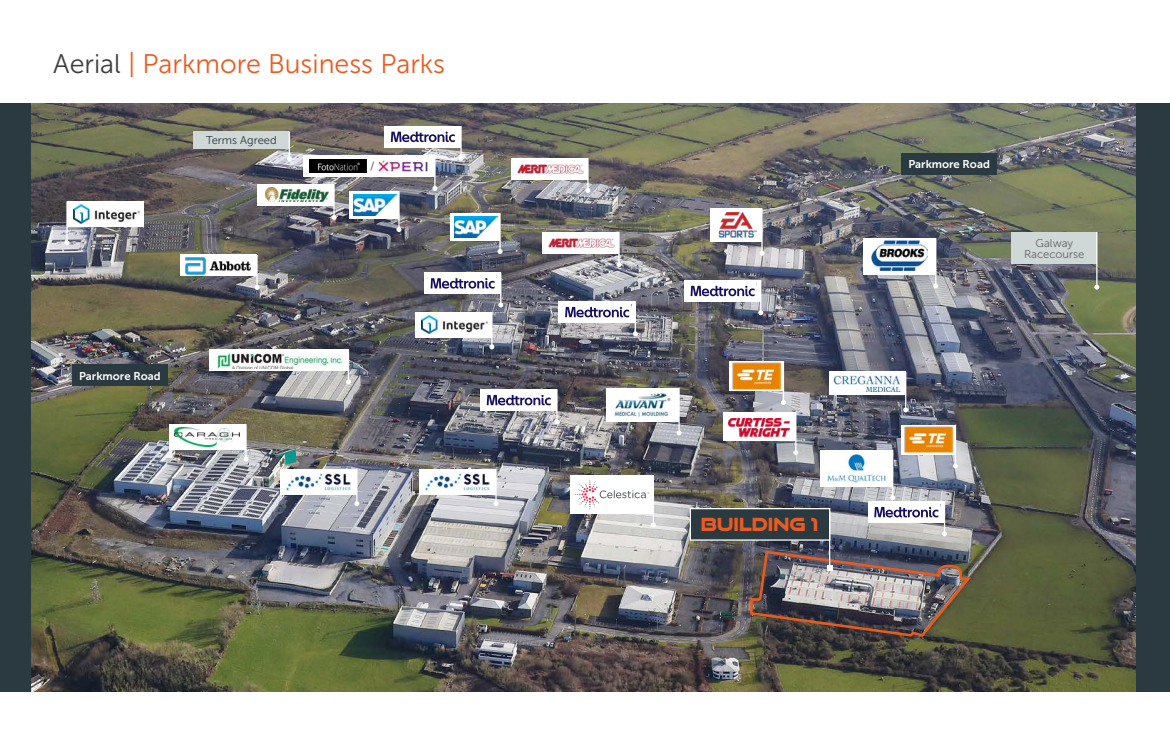
<style>
.page{position:relative;width:1170px;height:745px;background:#fff}
.page>*{position:absolute;margin:0;border:0;box-sizing:border-box;transform-origin:0 0}
.t1{font:26.75px "Museo Sans 300";color:#eb5b20}
.t2{font:18.12px "Good Times Hv";color:#eb5b20}
.t3{font:11.25px "Museo Sans 700";color:#fff}
.t4{font:11.25px/11.2px "Museo Sans 300";color:#646363;text-align:center}
.t5{font:11.25px "Museo Sans 300";color:#2b3940}
.s1{color:#403e3d}
</style>
<div class="page">
<div style="left:0;top:103px;width:57px;height:588px;background:#2b3940"></div>
<div style="left:1113px;top:103px;width:56px;height:588px;background:#2b3940"></div>
<img style="left:32px;top:103px;width:1103px;height:588px">
<div style="left:72px;top:364px;width:96px;height:22px;background:#2b3940"></div>
<div style="left:901px;top:153px;width:95px;height:21px;background:#2b3940"></div>
<div style="left:193px;top:131px;width:96px;height:18px;background:#d0d7d7"></div>
<svg style="left:287px;top:131px;width:5px;height:30px"></svg>
<div style="left:1011px;top:232px;width:85px;height:32px;background:#d0d7d7"></div>
<hr style="left:1096px;top:232px;width:1px;height:55px;background:#fff">
<svg style="left:1094px;top:284px;width:5px;height:5px"></svg>
<div style="left:689px;top:507px;width:141px;height:33px;background:#2b3940;border:1px solid #fff"></div>
<hr style="left:829px;top:511px;width:1px;height:57px;background:#fff">
<img style="left:748px;top:549px;width:225px;height:89px">
<div style="left:863px;top:238px;width:72px;height:36px;background:#fff"></div>
<hr style="left:935px;top:238px;width:1px;height:48px;background:#fff">
<svg style="left:933px;top:283px;width:5px;height:5px"></svg>
<img style="left:871px;top:241px;width:56px;height:30px">
<div style="left:710px;top:208px;width:52px;height:34px;background:#fff"></div>
<hr style="left:761px;top:208px;width:1px;height:45px;background:#fff">
<svg style="left:759px;top:250px;width:5px;height:5px"></svg>
<img style="left:718px;top:212px;width:38px;height:26px">
<div style="left:867px;top:501px;width:77px;height:21px;background:#fff"></div>
<hr style="left:943px;top:501px;width:2px;height:32px;background:#fff">
<svg style="left:941px;top:531px;width:5px;height:5px"></svg>
<svg style="left:874px;top:506px;width:64px;height:11px"></svg>
<div style="left:683px;top:280px;width:77px;height:21px;background:#fff"></div>
<hr style="left:760px;top:280px;width:1px;height:32px;background:#fff">
<svg style="left:758px;top:310px;width:5px;height:5px"></svg>
<svg style="left:690px;top:285px;width:64px;height:11px"></svg>
<div style="left:558px;top:301px;width:77px;height:21px;background:#fff"></div>
<hr style="left:634px;top:301px;width:2px;height:32px;background:#fff">
<svg style="left:632px;top:331px;width:5px;height:5px"></svg>
<svg style="left:565px;top:306px;width:64px;height:11px"></svg>
<div style="left:542px;top:232px;width:77px;height:21px;background:#fff"></div>
<hr style="left:618px;top:232px;width:1px;height:32px;background:#fff">
<svg style="left:616px;top:262px;width:5px;height:5px"></svg>
<img style="left:548px;top:238px;width:66px;height:13px">
<div style="left:257px;top:185px;width:77px;height:21px;background:#fff"></div>
<hr style="left:333px;top:185px;width:1px;height:32px;background:#fff">
<svg style="left:331px;top:215px;width:5px;height:5px"></svg>
<img style="left:265px;top:187px;width:63px;height:14px">
<div style="left:511px;top:158px;width:77px;height:21px;background:#fff"></div>
<hr style="left:587px;top:158px;width:1px;height:32px;background:#fff">
<svg style="left:585px;top:188px;width:5px;height:5px"></svg>
<img style="left:517px;top:164px;width:66px;height:13px">
<div style="left:424px;top:272px;width:76px;height:21px;background:#fff"></div>
<hr style="left:500px;top:272px;width:1px;height:33px;background:#fff">
<svg style="left:498px;top:302px;width:5px;height:5px"></svg>
<svg style="left:430px;top:278px;width:64px;height:10px"></svg>
<div style="left:384px;top:126px;width:77px;height:21px;background:#fff"></div>
<hr style="left:460px;top:126px;width:1px;height:32px;background:#fff">
<svg style="left:458px;top:156px;width:5px;height:5px"></svg>
<svg style="left:391px;top:131px;width:64px;height:11px"></svg>
<div style="left:480px;top:389px;width:77px;height:21px;background:#fff"></div>
<hr style="left:556px;top:389px;width:1px;height:32px;background:#fff">
<svg style="left:554px;top:419px;width:5px;height:5px"></svg>
<svg style="left:486px;top:394px;width:64px;height:11px"></svg>
<div style="left:209px;top:349px;width:139px;height:21px;background:#fff"></div>
<hr style="left:348px;top:349px;width:1px;height:33px;background:#fff">
<svg style="left:346px;top:379px;width:5px;height:5px"></svg>
<img style="left:217px;top:352px;width:126px;height:16px">
<div style="left:180px;top:255px;width:77px;height:21px;background:#fff"></div>
<hr style="left:256px;top:255px;width:1px;height:32px;background:#fff">
<svg style="left:254px;top:285px;width:5px;height:5px"></svg>
<img style="left:185px;top:257px;width:65px;height:17px">
<div style="left:419px;top:468px;width:77px;height:26px;background:#fff"></div>
<hr style="left:495px;top:468px;width:1px;height:35px;background:#fff">
<svg style="left:493px;top:500px;width:5px;height:5px"></svg>
<img style="left:425px;top:473px;width:64px;height:17px">
<div style="left:280px;top:468px;width:77px;height:26px;background:#fff"></div>
<hr style="left:356px;top:468px;width:1px;height:35px;background:#fff">
<svg style="left:354px;top:500px;width:5px;height:5px"></svg>
<img style="left:286px;top:473px;width:64px;height:17px">
<div style="left:415px;top:312px;width:77px;height:25px;background:#fff"></div>
<hr style="left:491px;top:312px;width:1px;height:34px;background:#fff">
<svg style="left:489px;top:344px;width:5px;height:5px"></svg>
<img style="left:421px;top:315px;width:66px;height:18px">
<div style="left:67px;top:201px;width:77px;height:26px;background:#fff"></div>
<hr style="left:66px;top:201px;width:2px;height:41px;background:#fff">
<svg style="left:64px;top:240px;width:5px;height:5px"></svg>
<img style="left:73px;top:204px;width:67px;height:19px">
<div style="left:169px;top:424px;width:77px;height:25px;background:#fff"></div>
<hr style="left:245px;top:424px;width:1px;height:34px;background:#fff">
<svg style="left:243px;top:456px;width:5px;height:5px"></svg>
<img style="left:174px;top:427px;width:66px;height:19px">
<div style="left:820px;top:449px;width:72px;height:37px;background:#fff"></div>
<hr style="left:892px;top:449px;width:1px;height:48px;background:#fff">
<svg style="left:890px;top:495px;width:5px;height:5px"></svg>
<img style="left:827px;top:452px;width:59px;height:30px">
<svg style="left:900px;top:424px;width:54px;height:30px"></svg>
<hr style="left:954px;top:424px;width:2px;height:41px;background:#fff">
<svg style="left:952px;top:463px;width:5px;height:5px"></svg>
<img style="left:904px;top:426px;width:48px;height:26px">
<svg style="left:728px;top:361px;width:54px;height:30px"></svg>
<hr style="left:782px;top:361px;width:2px;height:41px;background:#fff">
<svg style="left:780px;top:399px;width:5px;height:5px"></svg>
<img style="left:732px;top:362px;width:48px;height:27px">
<div style="left:450px;top:213px;width:50px;height:27px;background:#fff"></div>
<hr style="left:499px;top:213px;width:1px;height:38px;background:#fff">
<svg style="left:497px;top:249px;width:5px;height:5px"></svg>
<img style="left:454px;top:216px;width:43px;height:21px">
<div style="left:349px;top:191px;width:50px;height:27px;background:#fff"></div>
<hr style="left:398px;top:191px;width:1px;height:38px;background:#fff">
<svg style="left:396px;top:227px;width:5px;height:5px"></svg>
<img style="left:353px;top:194px;width:43px;height:21px">
<div style="left:606px;top:387px;width:73px;height:34px;background:#fff"></div>
<hr style="left:678px;top:387px;width:1px;height:45px;background:#fff">
<svg style="left:676px;top:430px;width:5px;height:5px"></svg>
<img style="left:613px;top:391px;width:59px;height:25px">
<div style="left:723px;top:412px;width:72px;height:29px;background:#fff"></div>
<hr style="left:795px;top:411px;width:1px;height:41px;background:#fff">
<svg style="left:793px;top:449px;width:5px;height:5px"></svg>
<img style="left:728px;top:418px;width:61px;height:18px">
<div style="left:828px;top:371px;width:77px;height:24px;background:#fff"></div>
<hr style="left:905px;top:371px;width:1px;height:38px;background:#fff">
<svg style="left:903px;top:407px;width:5px;height:5px"></svg>
<img style="left:833px;top:375px;width:67px;height:16px">
<div style="left:570px;top:474px;width:83px;height:39px;background:#fff"></div>
<hr style="left:652px;top:474px;width:2px;height:50px;background:#fff">
<svg style="left:651px;top:522px;width:5px;height:5px"></svg>
<svg style="left:574px;top:478px;width:75px;height:32px"></svg>
<div style="left:303px;top:156px;width:132px;height:21px;background:#fff"></div>
<hr style="left:434px;top:156px;width:1px;height:32px;background:#fff">
<svg style="left:432px;top:186px;width:5px;height:5px"></svg>
<img style="left:309px;top:160px;width:57px;height:12px">
<img style="left:377px;top:160px;width:51px;height:11px">
<p class="t1" style="left:53px;top:50px;width:393px"><span class="s1">Aerial</span> | Parkmore Business Parks</p>
<p class="t5" style="left:206px;top:134px;width:72px">Terms Agreed</p>
<p class="t3" style="left:79px;top:369px;width:83px">Parkmore Road</p>
<p class="t5" style="left:370px;top:160px;width:6px">/</p>
<p class="t3" style="left:908px;top:157px;width:83px">Parkmore Road</p>
<p class="t4" style="left:1024px;top:237px;width:62px">Galway<br>Racecourse</p>
<p class="t2" style="left:701px;top:513px;width:119px">Building 1</p>
</div>
